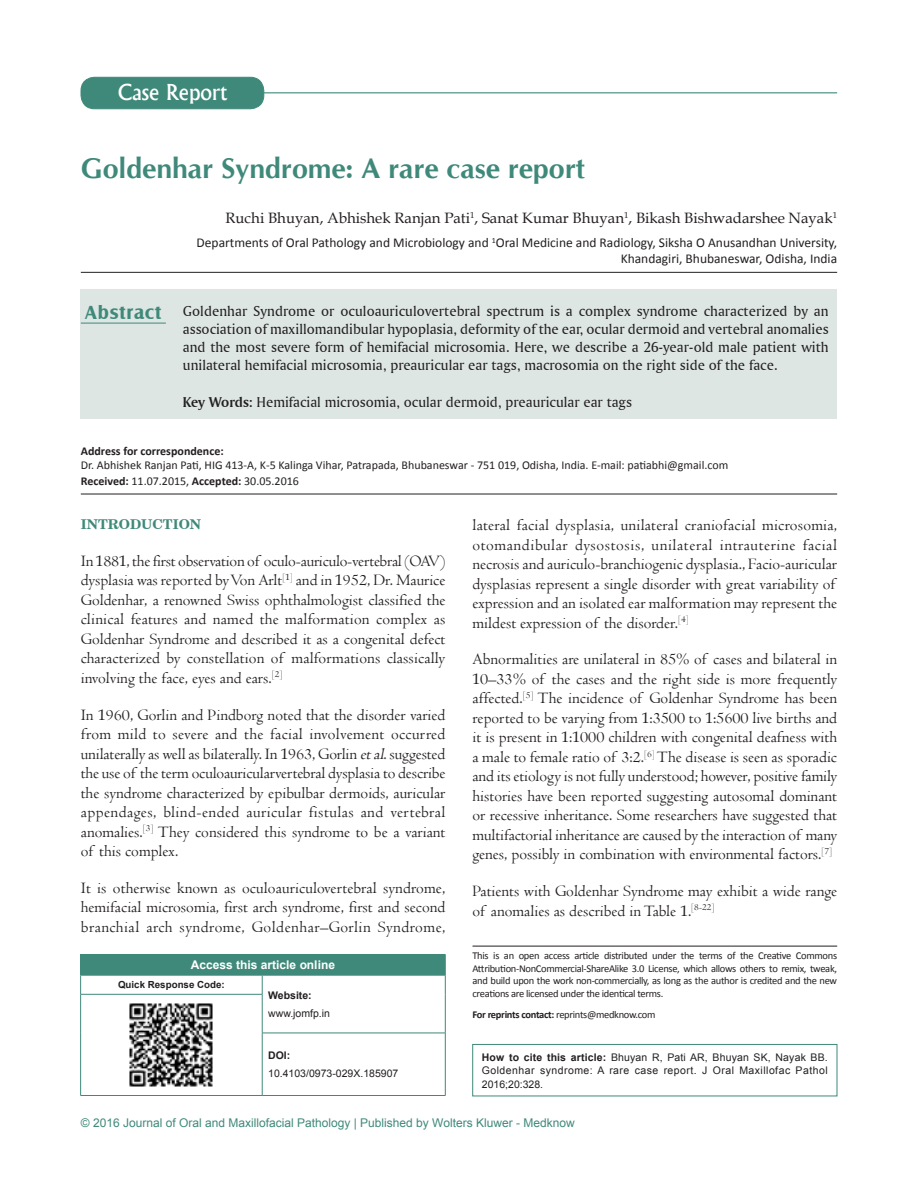
<style>
.page{position:relative;width:918px;height:1188px;background:#fff}
.page>*{position:absolute;margin:0;border:0;box-sizing:border-box;transform-origin:0 0}
.AT{font:700 28.5px "CG Omega";color:#3f897a}
.AH{font:500 21px "Albertus";color:#fff}
.ABSH{font:700 19.5px "Castle T";letter-spacing:.04em;color:#3f897a}
.TX{font:16.5px/19.5px "Centaur";color:#231f20;text-align:justify}
.ABS{font:15px/18px "Amerigo BT Roman A";color:#231f20;text-align:justify}
.AU{font:15px "Book Antiqua";color:#231f20}
.KWD{font:15px "Amerigo BT Roman A";color:#231f20}
.AFF{font:13.5px/16.2px "Calibri";color:#231f20;text-align:right}
.t1{font:700 13.5px "Century Schoolbook BT";color:#3f897a}
.ADD{font:12px/14.4px "Calibri";color:#231f20}
.t2{font:12px "Arial";color:#3f897a}
.HIS{font:12px "Calibri";color:#231f20}
.AAO{font:700 12px "Arial";color:#fff}
.Pa7{font:10.5px/12.6px "Calibri";letter-spacing:-.03em;color:#231f20;text-align:justify}
.SRC{font:10.5px/13.5px "Arial";letter-spacing:.045em;color:#231f20;text-align:justify}
.WEB{font:10.5px "Arial";color:#231f20}
.WEB-2{font:700 10.5px "Arial";color:#231f20}
.QRC{font:700 9.75px "Arial";color:#231f20}
.s1{font-family:"Amerigo BT Bold A"}
.s2{font-weight:700}
.s3{font-family:"Book Antiqua";font-size:15.3px}
.s4{font-style:italic}
</style>
<div class="page">
<hr style="left:81px;top:272px;width:756px;height:1px;background:#231f20">
<div style="left:81px;top:289px;width:756px;height:129px;background:#dde6e3"></div>
<hr style="left:81px;top:494px;width:756px;height:1px;background:#231f20">
<div style="left:81px;top:77px;width:183px;height:32px;background:#3f897a;border-radius:14px"></div>
<div style="left:81px;top:77px;width:183px;height:32px;border:1px solid #3f897a;border-radius:14px"></div>
<hr style="left:261px;top:92px;width:576px;height:1px;background:#3f897a">
<hr style="left:81px;top:323px;width:85px;height:1px;background:#3f897a">
<div style="left:81px;top:954px;width:364px;height:21px;background:#3f897a"></div>
<hr style="left:80px;top:954px;width:182px;height:1px;background:#3f897a">
<hr style="left:80px;top:975px;width:182px;height:1px;background:#3f897a">
<svg style="left:80px;top:955px;width:1px;height:39px"></svg>
<hr style="left:80px;top:994px;width:182px;height:1px;background:#3f897a">
<hr style="left:80px;top:994px;width:1px;height:39px;background:#3f897a">
<hr style="left:80px;top:1033px;width:1px;height:62px;background:#3f897a">
<hr style="left:80px;top:1095px;width:182px;height:1px;background:#3f897a">
<hr style="left:262px;top:975px;width:183px;height:1px;background:#3f897a">
<svg style="left:262px;top:975px;width:1px;height:19px"></svg>
<svg style="left:445px;top:955px;width:1px;height:39px"></svg>
<hr style="left:262px;top:994px;width:1px;height:39px;background:#3f897a">
<hr style="left:445px;top:994px;width:1px;height:39px;background:#3f897a">
<hr style="left:262px;top:1033px;width:183px;height:1px;background:#3f897a">
<hr style="left:262px;top:1033px;width:1px;height:62px;background:#3f897a">
<hr style="left:445px;top:1033px;width:1px;height:62px;background:#3f897a">
<hr style="left:262px;top:1095px;width:183px;height:1px;background:#3f897a">
<img style="left:129px;top:1003px;width:84px;height:84px">
<div style="left:473px;top:1044px;width:364px;height:52px;border:1px solid #3f897a"></div>
<hr style="left:472px;top:946px;width:365px;height:1px;background:#231f20">
<p class="AH" style="left:118px;top:80px;width:111px">Case Report</p>
<p class="AT" style="left:81px;top:150px;width:506px">Goldenhar Syndrome: A rare case report</p>
<p class="AU" style="left:226px;top:207px;width:613px">Ruchi Bhuyan, Abhishek Ranjan Pati<sup>1</sup>, Sanat Kumar Bhuyan<sup>1</sup>, Bikash Bishwadarshee Nayak<sup>1</sup></p>
<p class="AFF" style="left:197px;top:234px;width:642px">Departments of Oral Pathology and Microbiology and <sup>1</sup>Oral Medicine and Radiology, Siksha O Anusandhan University,<br>Khandagiri, Bhubaneswar, Odisha, India</p>
<p class="ABS" style="left:183px;top:301px;width:647px">Goldenhar Syndrome or oculoauriculovertebral spectrum is a complex syndrome characterized by an association of maxillomandibular hypoplasia, deformity of the ear, ocular dermoid and vertebral anomalies and the most severe form of hemifacial microsomia. Here, we describe a 26‑year‑old male patient with unilateral hemifacial microsomia, preauricular ear tags, macrosomia on the right side of the face.</p>
<p class="KWD" style="left:183px;top:393px;width:451px"><span class="s1">Key Words:</span> Hemifacial microsomia, ocular dermoid, preauricular ear tags</p>
<p class="ADD" style="left:81px;top:443px;width:649px"><span class="s2">Address for correspondence:<br></span>Dr. Abhishek Ranjan Pati, HIG 413‑A, K‑5 Kalinga Vihar, Patrapada, Bhubaneswar ‑ 751 019, Odisha, India. E‑mail: patiabhi@gmail.com</p>
<p class="HIS" style="left:81px;top:473px;width:220px"><span class="s2">Received:</span> 11.07.2015, <span class="s2">Accepted:</span> 30.05.2016</p>
<p class="ABSH" style="left:85px;top:302px;width:78px">Abstract</p>
<h1 class="t1" style="left:81px;top:516px;width:122px">INTRODUCTION</h1>
<p class="TX" style="left:81px;top:551px;width:366px">In <span class="s3">1</span>88<span class="s3">1</span>, the first observation of oculo‑auriculo‑vertebral (OAV) dysplasia was reported by Von Arlt<sup>[</sup><sup>1</sup><sup>]</sup> and in <span class="s3">1</span>952, Dr. Maurice Goldenhar, a renowned Swiss ophthalmologist classified the clinical features and named the malformation complex as Goldenhar Syndrome and described it as a congenital defect characterized by constellation of malformations classically involving the face, eyes and ears.<sup>[2]</sup></p>
<p class="TX" style="left:81px;top:705px;width:366px">In <span class="s3">1</span>960, Gorlin and Pindborg noted that the disorder varied from mild to severe and the facial involvement occurred unilaterally as well as bilaterally. In <span class="s3">1</span>963, Gorlin <span class="s4">etal</span>. suggested the use of the term oculoauricularvertebral dysplasia to describe the syndrome characterized by epibulbar dermoids, auricular appendages, blind‑ended auricular fistulas and vertebral anomalies.<sup>[3]</sup> They considered this syndrome to be a variant of this complex.</p>
<p class="TX" style="left:81px;top:878px;width:366px">It is otherwise known as oculoauriculovertebral syndrome, hemifacial microsomia, first arch syndrome, first and second branchial arch syndrome, Goldenhar–Gorlin Syndrome,</p>
<p class="AAO" style="left:191px;top:957px;width:146px">Access this article online</p>
<p class="QRC" style="left:118px;top:978px;width:108px">Quick Response Code:</p>
<p class="WEB-2" style="left:268px;top:988px;width:45px">Website:</p>
<p class="WEB" style="left:268px;top:1007px;width:63px">www.jomfp.in</p>
<p class="WEB-2" style="left:268px;top:1048px;width:24px">DOI:</p>
<p class="WEB" style="left:268px;top:1067px;width:132px">10.4103/0973-029X.185907</p>
<p class="TX" style="left:472px;top:515px;width:366px">lateral facial dysplasia, unilateral craniofacial microsomia, otomandibular dysostosis, unilateral intrauterine facial necrosis and auriculo‑branchiogenic dysplasia., Facio‑auricular dysplasias represent a single disorder with great variability of expression and an isolated ear malformation may represent the mildest expression of the disorder.<sup>[4]</sup></p>
<p class="TX" style="left:472px;top:650px;width:366px">Abnormalities are unilateral in 85% of cases and bilateral in <span class="s3">1</span>0–33% of the cases and the right side is more frequently affected.<sup>[5]</sup> The incidence of Goldenhar Syndrome has been reported to be varying from <span class="s3">1</span>:3500 to <span class="s3">1</span>:5600 live births and it is present in <span class="s3">1</span>:<span class="s3">1</span>000 children with congenital deafness with a male to female ratio of 3:2.<sup>[6]</sup> The disease is seen as sporadic and its etiology is not fully understood; however, positive family histories have been reported suggesting autosomal dominant or recessive inheritance. Some researchers have suggested that multifactorial inheritance are caused by the interaction of many genes, possibly in combination with environmental factors.<sup>[7]</sup></p>
<p class="TX" style="left:472px;top:881px;width:366px">Patients with Goldenhar Syndrome may exhibit a wide range of anomalies as described in Table <span class="s3">1</span>.<sup>[8‑22]</sup></p>
<p class="Pa7" style="left:472px;top:949px;width:366px">This is an open access article distributed under the terms of the Creative Commons Attribution-NonCommercial-ShareAlike 3.0 License, which allows others to remix, tweak, and build upon the work non-commercially, as long as the author is credited and the new creations are licensed under the identical terms.</p>
<p class="Pa7" style="left:472px;top:1008px;width:185px"><span class="s2">For reprints contact:</span> reprints@medknow.com</p>
<p class="SRC" style="left:482px;top:1050px;width:347px"><span class="s2">How to cite this article:</span> Bhuyan R, Pati AR, Bhuyan SK, Nayak BB.<br>Goldenhar syndrome: A rare case report. J Oral Maxillofac Pathol 2016;20:328.</p>
<p class="t2" style="left:81px;top:1115px;width:495px">© 2016 Journal of Oral and Maxillofacial Pathology | Published by Wolters Kluwer - Medknow</p>
</div>
